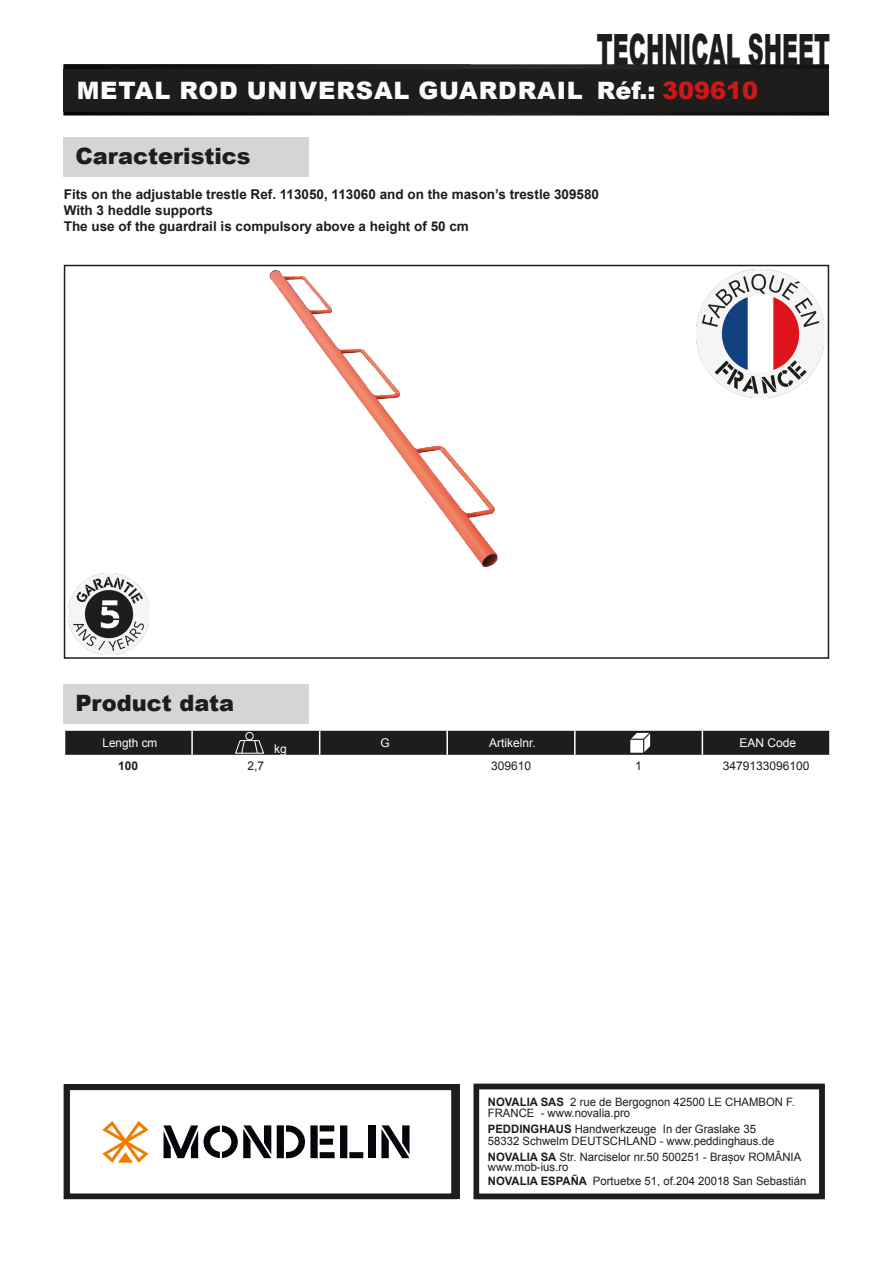
<style>
.page{position:relative;width:893px;height:1263px;background:#fff}
.page>*{position:absolute;margin:0;border:0;box-sizing:border-box;transform-origin:0 0}
.t1{font:900 43.2px "Arial";color:#1d1d1b;scale:.51 1}
.t2{font:900 24px "Arial";letter-spacing:.035em;color:#fcfcfc}
.t3{font:900 22.5px "Arial";color:#1d1d1b}
.t4{font:700 13.5px/16.2px "Arial";color:#1d1d1b}
.t5{font:12.9px/14.2px "Arial";color:#1d1d1b}
.t6{font:700 12.9px "Arial";color:#1d1d1b}
.t7{font:12px "Arial";color:#fff}
.t8{font:12px "Arial";color:#1d1d1b}
.t9{font:700 12px "Arial";color:#1d1d1b}
.t10{font:11.55px/11.6px "Arial";color:#1d1d1b}
.s1{color:#cd171a}
.s2{font-weight:700}
</style>
<div class="page">
<img style="left:64px;top:64px;width:765px;height:51px">
<div style="left:64px;top:69px;width:765px;height:43px;background:#1d1d1b"></div>
<div style="left:64px;top:137px;width:245px;height:40px;background:#d5d5d5"></div>
<div style="left:64px;top:265px;width:765px;height:394px;border:2px solid #1d1d1b"></div>
<div style="left:64px;top:684px;width:245px;height:39px;background:#d5d5d5"></div>
<svg style="left:64px;top:730px;width:766px;height:26px;background:#353534"></svg>
<img style="left:269px;top:270px;width:79px;height:114px">
<img style="left:697px;top:270px;width:127px;height:127px">
<img style="left:69px;top:574px;width:81px;height:81px">
<div style="left:473px;top:1084px;width:352px;height:115px;border:6px solid #1d1d1b"></div>
<div style="left:64px;top:1084px;width:393px;height:115px;border:6px solid #1d1d1b"></div>
<svg style="left:277px;top:1125px;width:86px;height:33px"></svg>
<div style="left:369px;top:1125px;width:7px;height:33px;background:#06050b"></div>
<svg style="left:381px;top:1125px;width:28px;height:33px"></svg>
<svg style="left:102px;top:1121px;width:47px;height:42px"></svg>
<svg style="left:164px;top:1125px;width:107px;height:33px"></svg>
<h1 class="t1" style="left:597px;top:18px;width:458px">TECHNICAL SHEET</h1>
<h2 class="t2" style="left:77px;top:73px;width:683px">METAL ROD UNIVERSAL GUARDRAIL Réf.: <span class="s1">309610</span></h2>
<h3 class="t3" style="left:75px;top:140px;width:177px">Caracteristics</h3>
<p class="t4" style="left:64px;top:186px;width:537px">Fits on the adjustable trestle Ref. 113050, 113060 and on the mason’s trestle 309580<br>With 3 heddle supports<br>The use of the guardrail is compulsory above a height of 50 cm</p>
<h3 class="t3" style="left:75px;top:686px;width:160px">Product data</h3>
<p class="t7" style="left:102px;top:735px;width:56px">Length cm</p>
<p class="t7" style="left:274px;top:741px;width:14px">kg</p>
<p class="t7" style="left:380px;top:735px;width:11px">G</p>
<p class="t7" style="left:489px;top:735px;width:48px">Artikelnr.</p>
<p class="t7" style="left:739px;top:735px;width:58px">EAN Code</p>
<p class="t9" style="left:118px;top:758px;width:22px">100</p>
<p class="t8" style="left:248px;top:758px;width:18px">2,7</p>
<p class="t8" style="left:491px;top:758px;width:42px">309610</p>
<p class="t8" style="left:635px;top:758px;width:8px">1</p>
<p class="t8" style="left:723px;top:758px;width:88px">3479133096100</p>
<p class="t10" style="left:488px;top:1096px;width:309px"><span class="s2">NOVALIA SAS</span> 2 rue de Bergognon 42500 LE CHAMBON F.<br>FRANCE - www.novalia.pro</p>
<p class="t10" style="left:488px;top:1123px;width:288px"><span class="s2">PEDDINGHAUS</span> Handwerkzeuge In der Graslake 35<br>58332 Schwelm DEUTSCHLAND - www.peddinghaus.de</p>
<p class="t10" style="left:488px;top:1151px;width:315px;line-height:10.2px"><span class="s2">NOVALIA SA</span> Str. Narciselor nr.50 500251 - Brașov ROMÂNIA www.mob-ius.ro</p>
<p class="t10" style="left:488px;top:1175px;width:320px"><span class="s2">NOVALIA ESPAÑA</span> Portuetxe 51, of.204 20018 San Sebastián</p>
<p class="t6" style="left:504px;top:1105px;width:86px">NOVALIA SAS</p>
<p class="t5" style="left:504px;top:1121px;width:181px">2 rue de Bergognon 42500<br>LE CHAMBON FEUGEROLLES<br>FRANCE<br>www.novalia.pro</p>
</div>
